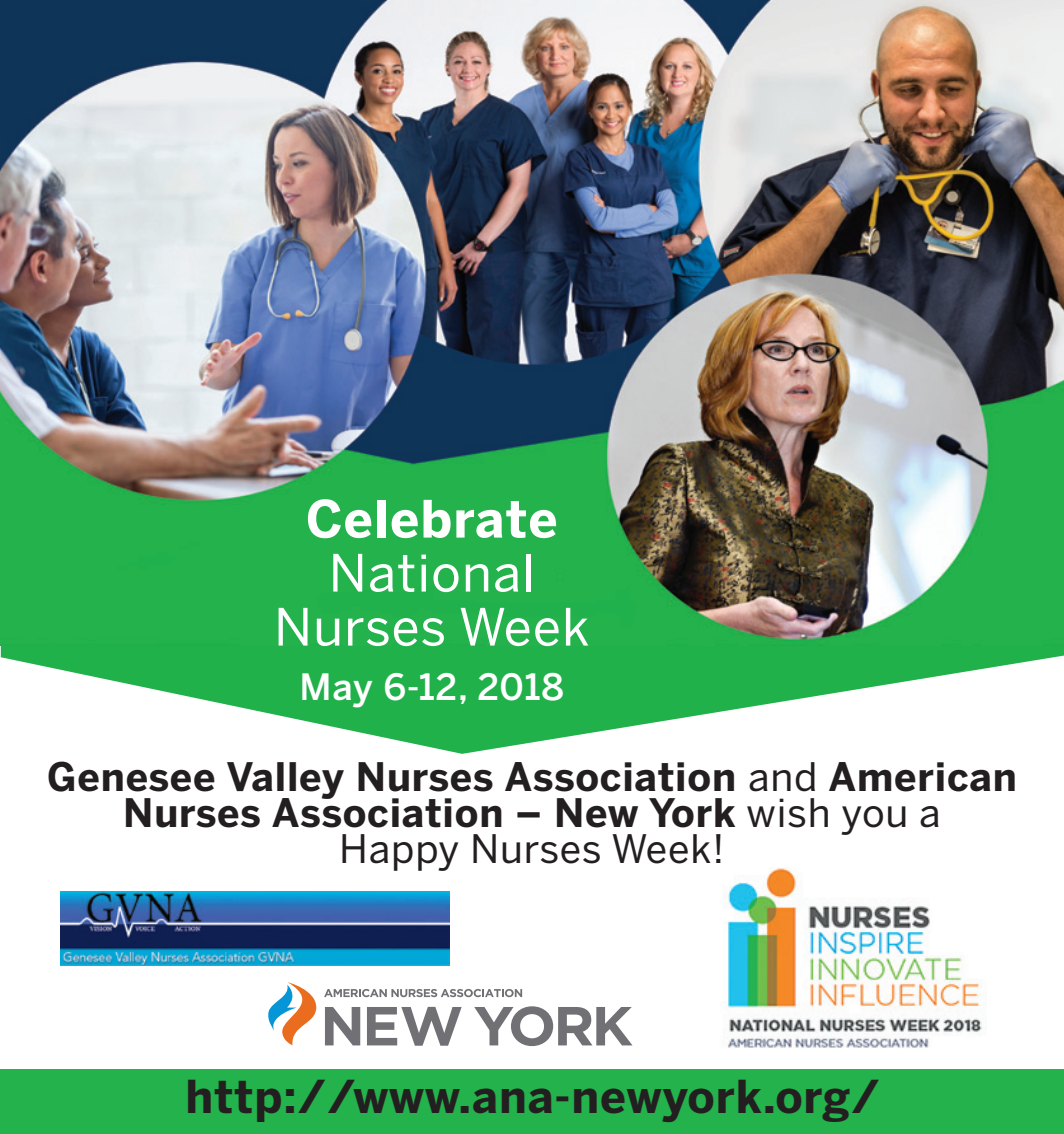
<style>
.page{position:relative;width:1064px;height:1134px;background:#fff}
.page>*{position:absolute;margin:0;border:0;box-sizing:border-box;transform-origin:0 0}
.t1{font:51px "Benton Sans";letter-spacing:.02em;color:#fff}
.t2{font:700 51px "Benton Sans";letter-spacing:.02em;color:#fff}
.t3{font:700 45px "Benton Sans";letter-spacing:.02em;color:#231f20}
.t4{font:700 39px/36px "Benton Sans";letter-spacing:.02em;color:#231f20;text-align:center}
.t5{font:39px "Benton Sans";letter-spacing:.02em;color:#231f20}
.t6{font:500 36px "Benton Sans";letter-spacing:.02em;color:#fff}
.s1{font-weight:400}
</style>
<div class="page">
<svg style="left:268px;top:982px;width:364px;height:64px"></svg>
<img style="left:724px;top:867px;width:263px;height:181px">
<svg style="left:1px;top:645px;width:1063px;height:109px;fill:#21b14b"></svg>
<img style="left:0;top:0;width:1064px;height:645px">
<div style="left:0;top:1069px;width:1064px;height:65px;background:#23b24c"></div>
<img style="left:60px;top:892px;width:390px;height:73px">
<p class="t2" style="left:306px;top:489px;width:253px">Celebrate</p>
<p class="t1" style="left:329px;top:543px;width:208px">National</p>
<p class="t1" style="left:274px;top:597px;width:317px">Nurses Week</p>
<p class="t6" style="left:300px;top:665px;width:266px">May 6-12, 2018</p>
<p class="t4" style="left:47px;top:759px;width:971px">Genesee Valley Nurses Association <span class="s1">and</span> American<br>Nurses Association – New York <span class="s1">wish you a</span></p>
<p class="t5" style="left:339px;top:826px;width:387px">Happy Nurses Week!</p>
<p class="t3" style="left:185px;top:1070px;width:696px">http://www.ana-newyork.org/</p>
</div>
